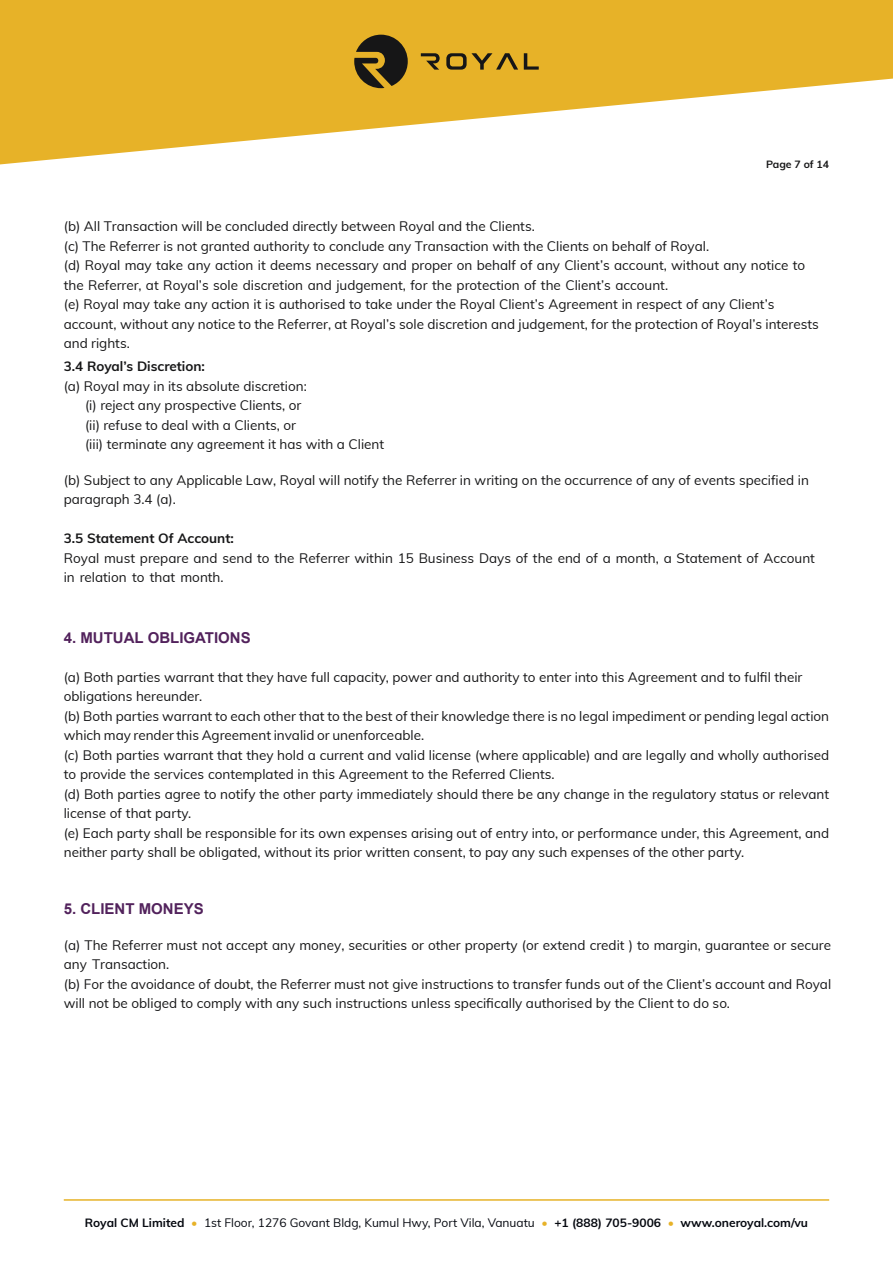
<style>
.page{position:relative;width:893px;height:1263px;background:#fff}
.page>*{position:absolute;margin:0;border:0;box-sizing:border-box;transform-origin:0 0}
.t1{font:700 15px "Arial";color:#52225c}
.t2{font:13.5px/19.5px "Muli";color:#161617}
.t3{font:700 13.5px "Muli";color:#161617}
.t4{font:12px "Muli";color:#05080f}
.t5{font:700 10.5px "Muli";color:#161617}
.s1{font-style:inherit}
.s2{font-weight:700}
.s3{font-weight:700;color:#e7b228}
</style>
<div class="page">
<svg style="left:0;top:0;width:893px;height:165px;fill:#e7b228"></svg>
<svg style="left:421px;top:53px;width:19px;height:17px"></svg>
<svg style="left:524px;top:53px;width:15px;height:17px"></svg>
<svg style="left:446px;top:53px;width:72px;height:17px"></svg>
<svg style="left:354px;top:35px;width:54px;height:53px;background:#64501d"></svg>
<hr style="left:64px;top:1199px;width:765px;height:2px;background:#e7b228">
<p class="t5" style="left:766px;top:156px;width:65px">Page 7 of 14</p>
<p class="t2" style="left:64px;top:216px;width:757px">(b) All Transaction will be concluded directly between Royal and the Clients.<br>(c) The Referr<span class="s1">er</span> is not granted authority to conclude any Transaction with the Clients on behalf of Royal.<br>(d) Royal may take any action it deems necessary and proper on behalf of any Client’s account, without any notice to the Refer<span class="s1">rer</span>, at Royal’s sole discretion and judgement, for the protection of the Client’s account.<br>(e) Royal may take any action it is authorised to take under the Royal Client’s Agreement in respect of any Client’s account, without any notice to the Referr<span class="s1">er</span>, at Royal’s sole discretion and judgement, for the protection of Royal’s interests and rights.</p>
<p class="t3" style="left:64px;top:356px;width:143px">3.4 Royal’s Discretion:</p>
<p class="t2" style="left:85px;top:375px;width:301px;text-indent:-21px">(a) Royal may in its absolute discretion:<br>(i) reject any prospective Clients, or<br>(ii) refuse to deal with a Clients, or<br>(iii) terminate any agreement it has with a Client</p>
<p class="t2" style="left:64px;top:470px;width:747px">(b) Subject to any Applicable Law, Royal will notify the Referr<span class="s1">er</span> in writing on the occurrence of any of events specified in paragraph 3.4 (a).</p>
<p class="t2" style="left:64px;top:528px;width:753px"><span class="s2">3.5 Statement Of Account:<br></span>Royal must prepare and send to the Referr<span class="s1">er</span> within 15 Business Days of the end of a month, a Statement of Account in relation to that month.</p>
<p class="t1" style="left:64px;top:628px;width:188px">4. MUTUAL OBLIGATIONS</p>
<p class="t2" style="left:64px;top:666px;width:767px">(a) Both parties warrant that they have full capacity, power and authority to enter into this Agreement and to fulfil their obligations hereunder.<br>(b) Both parties warrant to each other that to the best of their knowledge there is no legal impediment or pending legal action which may render this Agreement invalid or unenforceable.<br>(c) Both parties warrant that they hold a current and valid license (where applicable) and are legally and wholly authorised to provide the services contemplated in this Agreement to the Referred Clients.<br>(d) Both parties agree to notify the other party immediately should there be any change in the regulatory status or relevant license of that party.<br>(e) Each party shall be responsible for its own expenses arising out of entry into, or performance under, this Agreement, and neither party shall be obligated, without its prior written consent, to pay any such expenses of the other party.</p>
<p class="t1" style="left:64px;top:899px;width:142px">5. CLIENT MONEYS</p>
<p class="t2" style="left:64px;top:935px;width:769px">(a) The Referr<span class="s1">er</span> must not accept any money, securities or other property (or extend credit ) to margin, guarantee or secure any Transaction.<br>(b) For the avoidance of doubt, the Referr<span class="s1">er</span> must not give instructions to transfer funds out of the Client’s account and Royal will not be obliged to comply with any such instructions unless specifically authorised by the Client to do so.</p>
<p class="t4" style="left:85px;top:1213px;width:725px"><span class="s2">Royal CM Limited</span> <span class="s3">•</span> 1st Floor, 1276 Govant Bldg, Kumul Hwy, Port Vila, Vanuatu <span class="s3">•</span> <span class="s2">+1 (888) 705-9006</span> <span class="s3">•</span> <span class="s2">www.oneroyal.com/vu</span></p>
</div>
